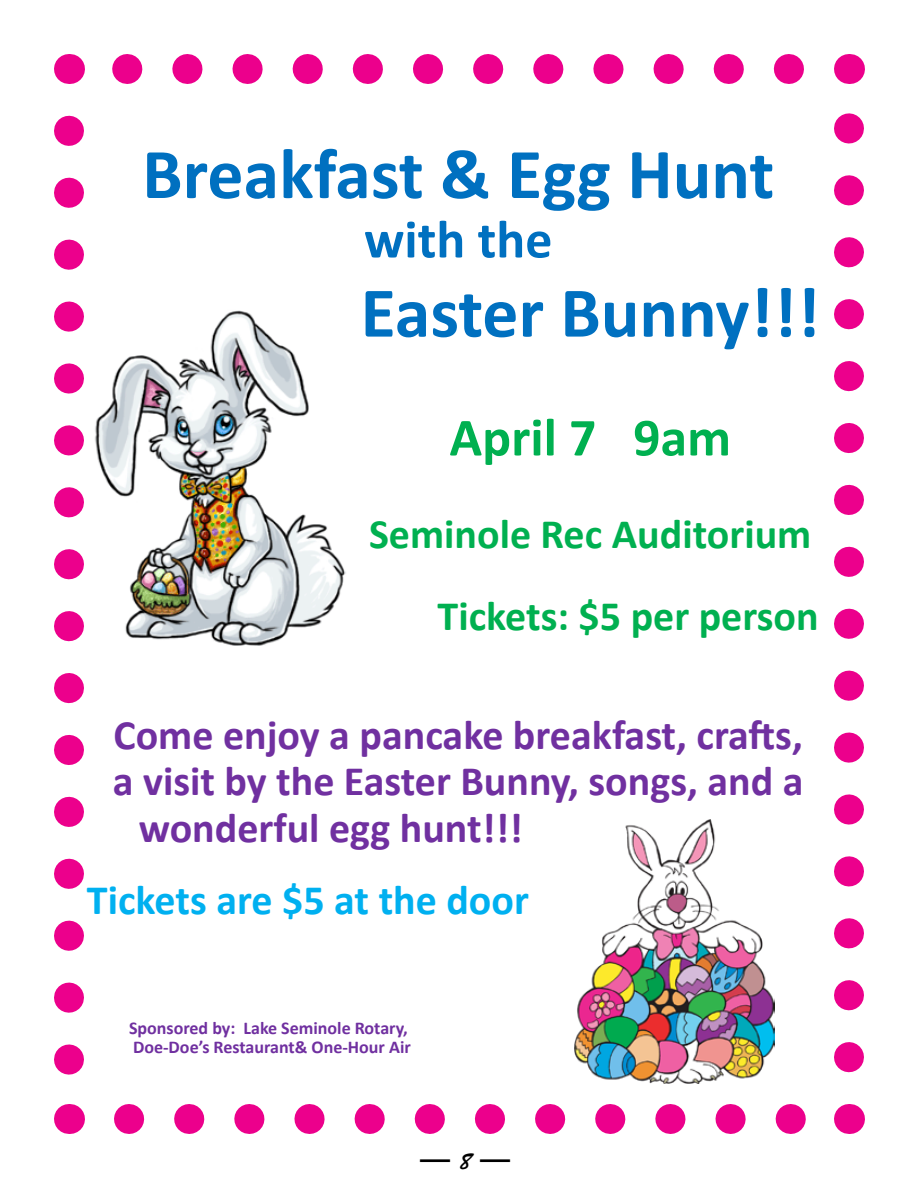
<style>
.page{position:relative;width:918px;height:1188px;background:#fff}
.page>*{position:absolute;margin:0;border:0;box-sizing:border-box;transform-origin:0 0}
.t1{font:700 72px "Calibri";color:#0070c0}
.t2{font:700 54px "Calibri";color:#00b050}
.t3{font:700 54px "Calibri";color:#0070c0}
.t4{font:700 42px "Calibri";color:#7030a0}
.t5{font:700 42px/82.5px "Calibri";color:#00b050;text-align:right}
.t6{font:700 42px "Calibri";color:#00b0f0}
.t7{font:30px "Brush Script Std";color:#000}
.t8{font:700 18px/19.8px "Calibri";color:#7030a0}
.s1{font-size:24px}
</style>
<div class="page">
<img style="left:95px;top:310px;width:251px;height:336px">
<svg style="left:54px;top:131px;width:30px;height:944px"></svg>
<svg style="left:129px;top:1104px;width:677px;height:30px"></svg>
<svg style="left:834px;top:113px;width:30px;height:944px"></svg>
<svg style="left:112px;top:54px;width:677px;height:30px"></svg>
<hr style="left:69px;top:1104px;width:1px;height:30px;background:#ec008c">
<hr style="left:849px;top:1104px;width:1px;height:30px;background:#ec008c">
<hr style="left:849px;top:54px;width:1px;height:30px;background:#ec008c">
<hr style="left:69px;top:54px;width:1px;height:30px;background:#ec008c">
<img style="left:574px;top:819px;width:200px;height:265px">
<h1 class="t1" style="left:142px;top:129px;width:634px">Breakfast &amp; Egg Hunt</h1>
<p class="t3" style="left:364px;top:206px;width:190px">with the</p>
<h1 class="t1" style="left:361px;top:268px;width:461px">Easter Bunny!!!</h1>
<p class="t2" style="left:449px;top:404px;width:283px">April 7 9am</p>
<p class="t5" style="left:369px;top:491px;width:451px">Seminole Rec Auditorium<br>Tickets: $5 per person</p>
<p class="t4" style="left:114px;top:709px;width:691px">Come enjoy a pancake breakfast, crafts,</p>
<p class="t4" style="left:113px;top:755px;width:692px">a visit by the Easter Bunny, songs, and a</p>
<p class="t4" style="left:139px;top:802px;width:386px">wonderful egg hunt!!!</p>
<p class="t6" style="left:87px;top:874px;width:444px">Tickets are $5 at the door</p>
<p class="t8" style="left:129px;top:1017px;width:283px">Sponsored by: Lake Seminole Rotary,<br>Doe-Doe’s Restaurant&amp; One-Hour Air</p>
<p class="t7" style="left:420px;top:1143px;width:91px">— <span class="s1">8</span> —</p>
</div>
